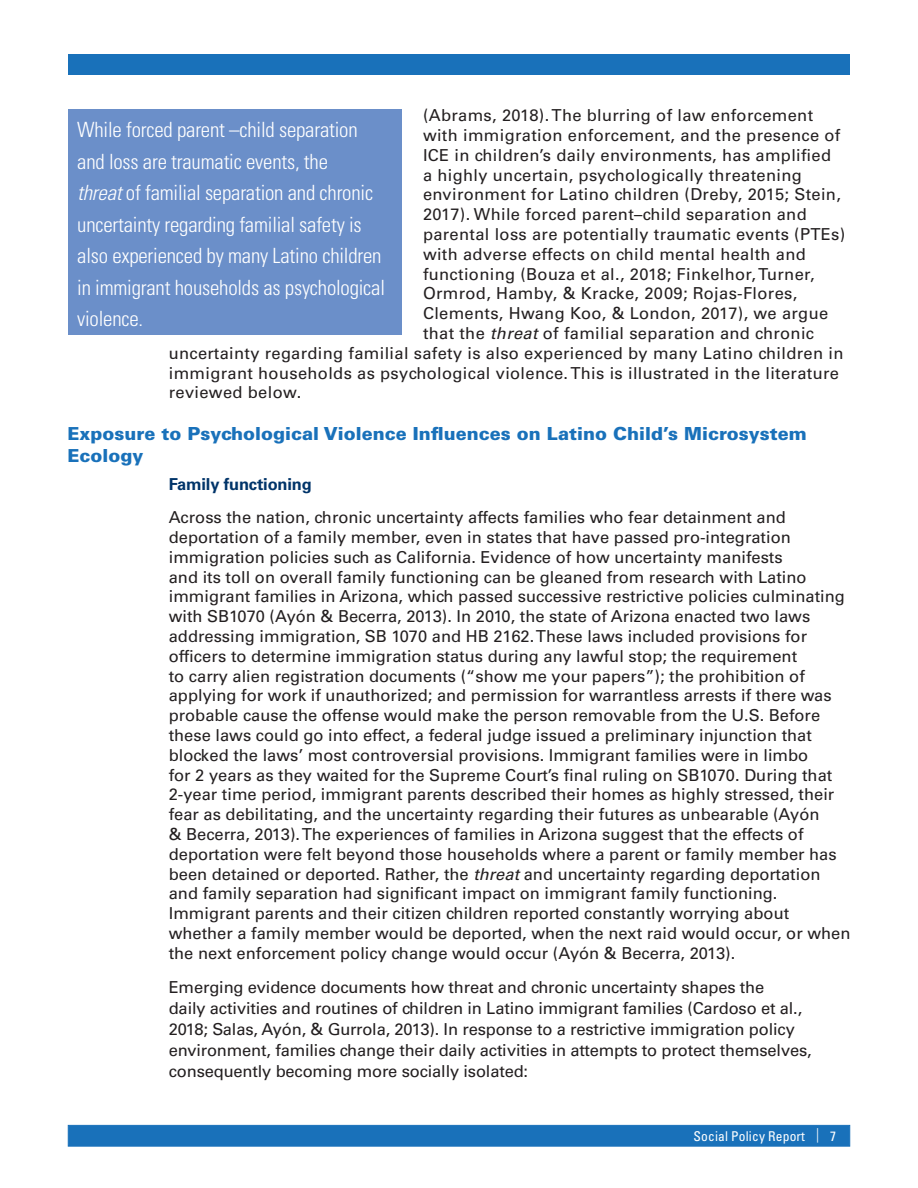
<style>
.page{position:relative;width:918px;height:1188px;background:#fff}
.page>*{position:absolute;margin:0;border:0;box-sizing:border-box;transform-origin:0 0}
.t1{font:300 condensed 21px/31.5px "Univers LT Std";letter-spacing:-.01em;color:#fff}
.t2{font:900 18px/21.6px "Univers LT Std";color:#1971ba}
.t3{font:16.5px/19.8px "Univers LT Std";color:#231f20}
.t4{font:16.5px "Univers LT Std";letter-spacing:.02em;color:#231f20}
.t5{font:700 16.5px "Univers LT Std";letter-spacing:-.01em;color:#003469}
.t6{font:condensed 13.5px "Univers LT Std";letter-spacing:.01em;color:#fff}
.s1{font-style:italic}
.s2{font-stretch:normal;font-size:14.55px}
</style>
<div class="page">
<div style="left:68px;top:1125px;width:782px;height:22px;background:#1971ba;border:1px solid #1971ba"></div>
<div style="left:68px;top:54px;width:782px;height:21px;background:#1971ba"></div>
<div style="left:68px;top:109px;width:334px;height:226px;background:#6b8fc9"></div>
<p class="t4" style="left:423px;top:106px;width:392px">(Abrams, 2018). The blurring of law enforcement</p>
<p class="t4" style="left:423px;top:125px;width:419px">with immigration enforcement, and the presence of</p>
<p class="t4" style="left:423px;top:145px;width:410px">ICE in children’s daily environments, has amplified</p>
<p class="t4" style="left:423px;top:165px;width:380px">a highly uncertain, psychologically threatening</p>
<p class="t4" style="left:423px;top:185px;width:419px">environment for Latino children (Dreby, 2015; Stein,</p>
<p class="t4" style="left:423px;top:205px;width:385px">2017). While forced parent–child separation and</p>
<p class="t4" style="left:423px;top:224px;width:424px">parental loss are potentially traumatic events (PTEs)</p>
<p class="t4" style="left:423px;top:244px;width:384px">with adverse effects on child mental health and</p>
<p class="t4" style="left:423px;top:264px;width:393px">functioning (Bouza et al., 2018; Finkelhor, Turner,</p>
<p class="t4" style="left:423px;top:284px;width:376px">Ormrod, Hamby, &amp; Kracke, 2009; Rojas-Flores,</p>
<p class="t4" style="left:423px;top:304px;width:407px">Clements, Hwang Koo, &amp; London, 2017), we argue</p>
<p class="t4" style="left:423px;top:323px;width:393px">that the <span class="s1">threat</span> of familial separation and chronic</p>
<p class="t4" style="left:169px;top:343px;width:676px">uncertainty regarding familial safety is also experienced by many Latino children in</p>
<p class="t4" style="left:169px;top:363px;width:672px">immigrant households as psychological violence. This is illustrated in the literature</p>
<p class="t4" style="left:169px;top:383px;width:134px">reviewed below.</p>
<p class="t2" style="left:68px;top:423px;width:741px">Exposure to Psychological Violence Influences on Latino Child’s Microsystem<br>Ecology</p>
<p class="t5" style="left:169px;top:474px;width:145px">Family functioning</p>
<p class="t3" style="left:169px;top:507px;width:683px">Across the nation, chronic uncertainty affects families who fear detainment and deportation of a family member, even in states that have passed pro-integration immigration policies such as California. Evidence of how uncertainty manifests<br>and its toll on overall family functioning can be gleaned from research with Latino immigrant families in Arizona, which passed successive restrictive policies culminating with SB1070 (Ayón &amp; Becerra, 2013). In 2010, the state of Arizona enacted two laws addressing immigration, SB 1070 and HB 2162. These laws included provisions for officers to determine immigration status during any lawful stop; the requirement<br>to carry alien registration documents (“show me your papers”); the prohibition of applying for work if unauthorized; and permission for warrantless arrests if there was probable cause the offense would make the person removable from the U.S. Before these laws could go into effect, a federal judge issued a preliminary injunction that blocked the laws’ most controversial provisions. Immigrant families were in limbo<br>for 2 years as they waited for the Supreme Court’s final ruling on SB1070. During that 2-year time period, immigrant parents described their homes as highly stressed, their fear as debilitating, and the uncertainty regarding their futures as unbearable (Ayón<br>&amp; Becerra, 2013). The experiences of families in Arizona suggest that the effects of deportation were felt beyond those households where a parent or family member has been detained or deported. Rather, the <span class="s1">threat</span> and uncertainty regarding deportation and family separation had significant impact on immigrant family functioning.<br>Immigrant parents and their citizen children reported constantly worrying about whether a family member would be deported, when the next raid would occur, or when the next enforcement policy change would occur (Ayón &amp; Becerra, 2013).</p>
<p class="t3" style="left:169px;top:977px;width:645px;line-height:21px">Emerging evidence documents how threat and chronic uncertainty shapes the<br>daily activities and routines of children in Latino immigrant families (Cardoso et al., 2018; Salas, Ayón, &amp; Gurrola, 2013). In response to a restrictive immigration policy environment, families change their daily activities in attempts to protect themselves, consequently becoming more socially isolated:</p>
<p class="t1" style="left:77px;top:114px;width:309px">While forced parent –child separation and loss are traumatic events, the<br><span class="s1">threat</span> of familial separation and chronic uncertainty regarding familial safety is also experienced by many Latino children in immigrant households as psychological violence.</p>
<p class="t6" style="left:694px;top:1127px;width:144px">Social Policy Report <span class="s2">|</span> 7</p>
</div>
